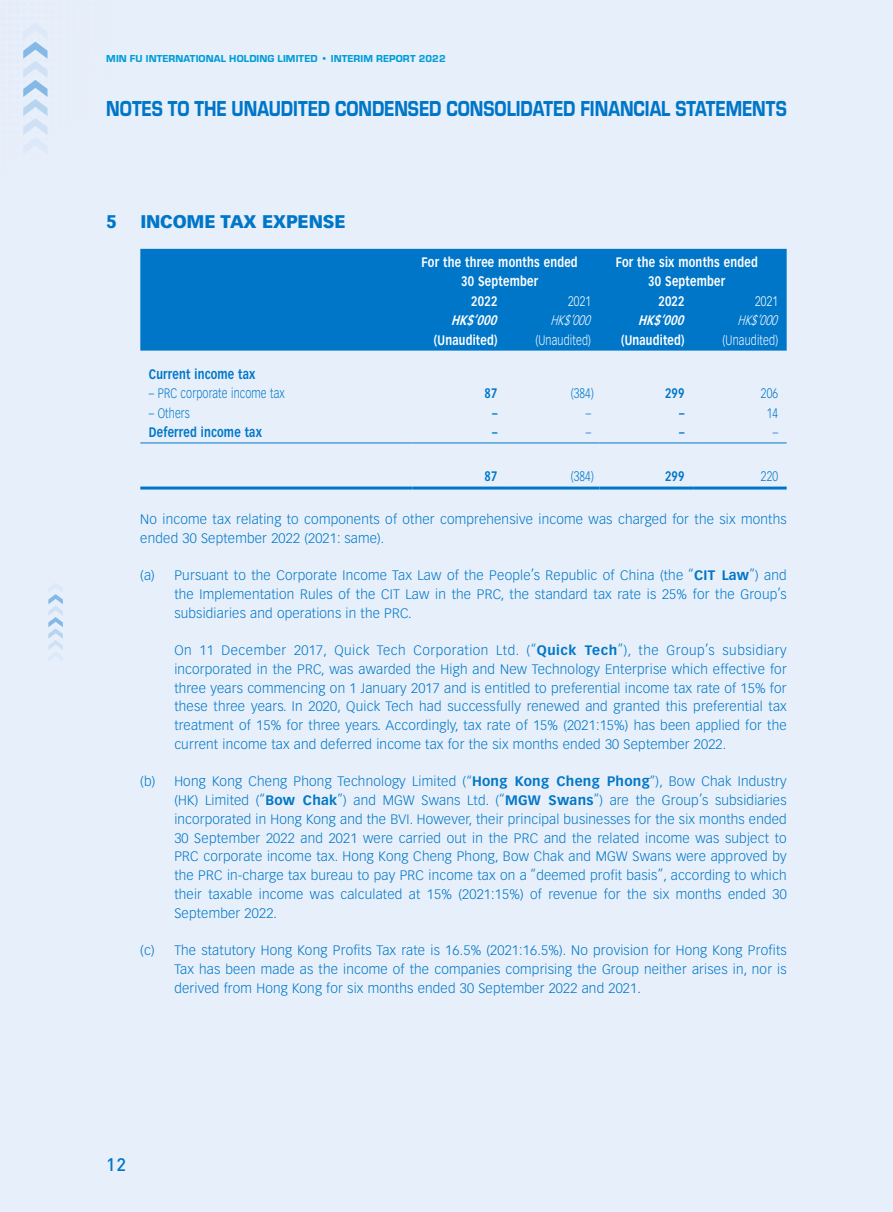
<style>
.page{position:relative;width:893px;height:1212px;background:#e7f0fa}
.page>*{position:absolute;margin:0;border:0;box-sizing:border-box;transform-origin:0 0}
.t1{font:22.5px "Eurostile Hea";color:#0076c9;scale:.8 1}
.Heading_1{font:900 18px "Vectora LT Std";letter-spacing:-.01em;color:#0076c9}
.t2{font:500 18px "DIN Pro";color:#0076c9}
.Body_Text{font:300 13.5px/18.8px "Vectora LT Std";letter-spacing:.015em;color:#0076c9;text-align:justify}
.Body_Text-2{font:700 13.5px "Vectora LT Std";letter-spacing:.02em;color:#fff;scale:.8 1}
.Body_Text-3{font:300 13.5px "Vectora LT Std";letter-spacing:.015em;color:#0076c9;scale:.8 1}
.Body_Text-4{font:700 13.5px "Vectora LT Std";letter-spacing:.02em;color:#0076c9;scale:.8 1}
.Body_Text-5{font:300 13.5px "Vectora LT Std";letter-spacing:.015em;color:#fff;scale:.8 1}
.Body_Text-6{font:italic 700 13.5px "Vectora LT Std";color:#fff;scale:.8 1}
.Body_Text-7{font:italic 300 13.5px "Vectora LT Std";color:#fff;scale:.8 1}
.t3{font:10.5px "Eurostile Hea";letter-spacing:.01em;color:#009dda}
.s1{font-weight:700}
</style>
<div class="page">
<div style="left:140px;top:249px;width:647px;height:102px;background:#0076c9"></div>
<hr style="left:140px;top:443px;width:272px;height:1px;background:#0076c9">
<hr style="left:412px;top:443px;width:94px;height:1px;background:#0076c9">
<hr style="left:506px;top:443px;width:94px;height:1px;background:#0076c9">
<hr style="left:600px;top:443px;width:93px;height:1px;background:#0076c9">
<hr style="left:693px;top:443px;width:94px;height:1px;background:#0076c9">
<hr style="left:140px;top:486px;width:272px;height:3px;background:#0076c9">
<hr style="left:412px;top:486px;width:94px;height:3px;background:#0076c9">
<hr style="left:506px;top:486px;width:94px;height:3px;background:#0076c9">
<hr style="left:600px;top:486px;width:93px;height:3px;background:#0076c9">
<hr style="left:693px;top:486px;width:94px;height:3px;background:#0076c9">
<p class="t3" style="left:106px;top:51px;width:341px">MIN FU INTERNATIONAL HOLDING LIMITED • INTERIM REPORT 2022</p>
<h1 class="t1" style="left:106px;top:92px;width:852px">NOTES TO THE UNAUDITED CONDENSED CONSOLIDATED FINANCIAL STATEMENTS</h1>
<p class="Heading_1" style="left:106px;top:211px;width:12px">5</p>
<p class="Heading_1" style="left:140px;top:211px;width:207px">INCOME TAX EXPENSE</p>
<p class="Body_Text-2" style="left:422px;top:254px;width:197px">For the three months ended</p>
<p class="Body_Text-2" style="left:461px;top:273px;width:98px">30 September</p>
<p class="Body_Text-2" style="left:616px;top:254px;width:179px">For the six months ended</p>
<p class="Body_Text-2" style="left:648px;top:273px;width:98px">30 September</p>
<p class="Body_Text-2" style="left:471px;top:293px;width:34px">2022</p>
<p class="Body_Text-5" style="left:568px;top:293px;width:30px">2021</p>
<p class="Body_Text-2" style="left:658px;top:293px;width:34px">2022</p>
<p class="Body_Text-5" style="left:755px;top:293px;width:30px">2021</p>
<p class="Body_Text-6" style="left:451px;top:312px;width:63px">HK$’000</p>
<p class="Body_Text-7" style="left:550px;top:313px;width:56px">HK$’000</p>
<p class="Body_Text-6" style="left:638px;top:312px;width:63px">HK$’000</p>
<p class="Body_Text-7" style="left:737px;top:313px;width:56px">HK$’000</p>
<p class="Body_Text-2" style="left:434px;top:332px;width:81px">(Unaudited)</p>
<p class="Body_Text-5" style="left:535px;top:332px;width:71px">(Unaudited)</p>
<p class="Body_Text-2" style="left:621px;top:332px;width:81px">(Unaudited)</p>
<p class="Body_Text-5" style="left:723px;top:332px;width:71px">(Unaudited)</p>
<p class="Body_Text-4" style="left:149px;top:366px;width:135px">Current income tax</p>
<p class="Body_Text-3" style="left:149px;top:386px;width:171px">– PRC corporate income tax</p>
<p class="Body_Text-4" style="left:484px;top:385px;width:18px">87</p>
<p class="Body_Text-3" style="left:571px;top:386px;width:30px">(384)</p>
<p class="Body_Text-4" style="left:665px;top:385px;width:26px">299</p>
<p class="Body_Text-3" style="left:761px;top:386px;width:23px">206</p>
<p class="Body_Text-3" style="left:149px;top:405px;width:53px">– Others</p>
<p class="Body_Text-4" style="left:492px;top:405px;width:8px">–</p>
<p class="Body_Text-3" style="left:586px;top:405px;width:8px">–</p>
<p class="Body_Text-4" style="left:679px;top:405px;width:8px">–</p>
<p class="Body_Text-3" style="left:767px;top:405px;width:16px">14</p>
<p class="Body_Text-4" style="left:149px;top:424px;width:143px">Deferred income tax</p>
<p class="Body_Text-4" style="left:492px;top:424px;width:8px">–</p>
<p class="Body_Text-3" style="left:586px;top:425px;width:8px">–</p>
<p class="Body_Text-4" style="left:679px;top:424px;width:8px">–</p>
<p class="Body_Text-3" style="left:773px;top:425px;width:8px">–</p>
<p class="Body_Text-4" style="left:484px;top:468px;width:18px">87</p>
<p class="Body_Text-3" style="left:571px;top:468px;width:30px">(384)</p>
<p class="Body_Text-4" style="left:665px;top:468px;width:26px">299</p>
<p class="Body_Text-3" style="left:761px;top:468px;width:23px">220</p>
<p class="Body_Text" style="left:140px;top:510px;width:648px">No income tax relating to components of other comprehensive income was charged for the six months ended 30 September 2022 (2021: same).</p>
<p class="Body_Text" style="left:174px;top:566px;width:614px;text-indent:-34px">(a) Pursuant to the Corporate Income Tax Law of the People’s Republic of China (the “<span class="s1">CIT Law</span>”) and the Implementation Rules of the CIT Law in the PRC, the standard tax rate is 25% for the Group’s subsidiaries and operations in the PRC.</p>
<p class="Body_Text" style="left:174px;top:641px;width:614px">On 11 December 2017, Quick Tech Corporation Ltd. (“<span class="s1">Quick Tech</span>”), the Group’s subsidiary incorporated in the PRC, was awarded the High and New Technology Enterprise which effective for three years commencing on 1 January 2017 and is entitled to preferential income tax rate of 15% for these three years. In 2020, Quick Tech had successfully renewed and granted this preferential tax treatment of 15% for three years. Accordingly, tax rate of 15% (2021:15%) has been applied for the current income tax and deferred income tax for the six months ended 30 September 2022.</p>
<p class="Body_Text" style="left:174px;top:772px;width:614px;text-indent:-34px">(b) Hong Kong Cheng Phong Technology Limited (“<span class="s1">Hong Kong Cheng Phong</span>”), Bow Chak Industry (HK) Limited (“<span class="s1">Bow Chak</span>”) and MGW Swans Ltd. (“<span class="s1">MGW Swans</span>”) are the Group’s subsidiaries incorporated in Hong Kong and the BVI. However, their principal businesses for the six months ended 30 September 2022 and 2021 were carried out in the PRC and the related income was subject to PRC corporate income tax. Hong Kong Cheng Phong, Bow Chak and MGW Swans were approved by the PRC in-charge tax bureau to pay PRC income tax on a “deemed profit basis”, according to which their taxable income was calculated at 15% (2021:15%) of revenue for the six months ended 30<br>September 2022.</p>
<p class="Body_Text" style="left:174px;top:941px;width:614px;text-indent:-34px">(c) The statutory Hong Kong Profits Tax rate is 16.5% (2021:16.5%). No provision for Hong Kong Profits Tax has been made as the income of the companies comprising the Group neither arises in, nor is derived from Hong Kong for six months ended 30 September 2022 and 2021.</p>
<h2 class="t2" style="left:106px;top:1152px;width:21px">12</h2>
</div>
